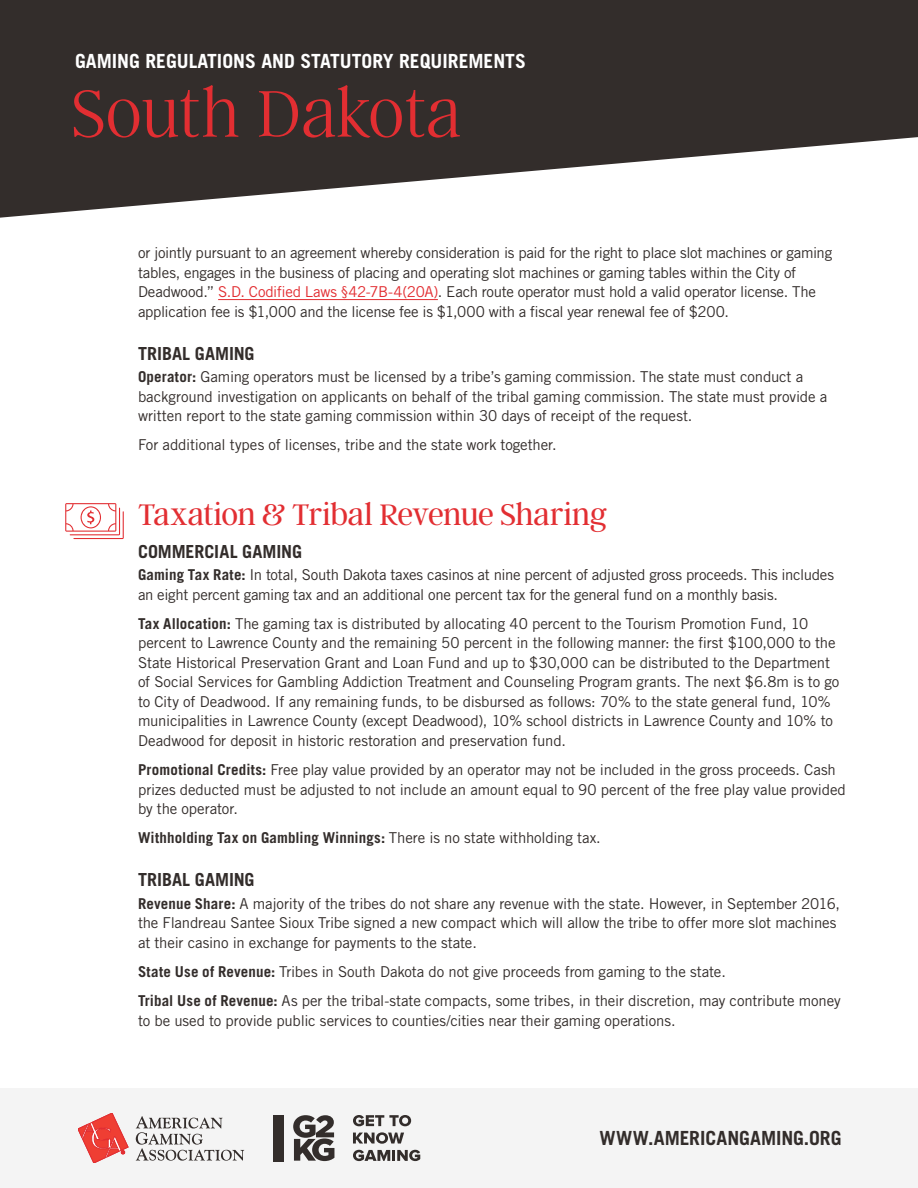
<style>
.page{position:relative;width:918px;height:1188px;background:#fff}
.page>*{position:absolute;margin:0;border:0;box-sizing:border-box;transform-origin:0 0}
.t1{font:100 73.5px "Argent CF";color:#e22e32}
.t2{font:300 33px "Argent CF";letter-spacing:-.01em;color:#e22e32}
.t3{font:700 19.5px "Trade Gothic LT Std";color:#fff}
.t4{font:700 19.5px "Trade Gothic LT Std";color:#332d2b}
.t5{font:700 18px "Trade Gothic LT Std";color:#332d2b}
.t6{font:15px/19.5px "Trade Gothic LT Std";letter-spacing:-.01em;color:#332d2b}
.t7{font:700 15px "Trade Gothic LT Std";letter-spacing:.005em;color:#332d2b}
.s1{color:#e22e32}
.s2{font-weight:700}
.s3{font-weight:400}
</style>
<div class="page">
<svg style="left:0;top:0;width:918px;height:218px;fill:#332d2b"></svg>
<div style="left:0;top:1088px;width:918px;height:100px;background:#f4f4f4"></div>
<svg style="left:78px;top:1113px;width:50px;height:50px"></svg>
<svg style="left:136px;top:1116px;width:108px;height:45px"></svg>
<svg style="left:293px;top:1115px;width:41px;height:46px"></svg>
<div style="left:273px;top:1115px;width:10px;height:46px;background:#332d2b"></div>
<svg style="left:353px;top:1132px;width:51px;height:12px"></svg>
<svg style="left:353px;top:1150px;width:67px;height:11px"></svg>
<svg style="left:353px;top:1115px;width:58px;height:11px"></svg>
<hr style="left:218px;top:299px;width:220px;height:1px;background:#e22e32">
<svg style="left:65px;top:503px;width:59px;height:36px"></svg>
<h3 class="t3" style="left:75px;top:50px;width:452px">GAMING REGULATIONS AND STATUTORY REQUIREMENTS</h3>
<h1 class="t1" style="left:72px;top:76px;width:391px">South Dakota</h1>
<p class="t6" style="left:138px;top:243px;width:696px">or jointly pursuant to an agreement whereby consideration is paid for the right to place slot machines or gaming tables, engages in the business of placing and operating slot machines or gaming tables within the City of Deadwood.” <span class="s1">S.D. Codified Laws §42-7B-4(20A)</span>. Each route operator must hold a valid operator license. The application fee is $1,000 and the license fee is $1,000 with a fiscal year renewal fee of $200.</p>
<p class="t5" style="left:138px;top:342px;width:118px">TRIBAL GAMING</p>
<p class="t6" style="left:138px;top:367px;width:691px"><span class="s2">Operator:</span> Gaming operators must be licensed by a tribe’s gaming commission. The state must conduct a background investigation on applicants on behalf of the tribal gaming commission. The state must provide a written report to the state gaming commission within 30 days of receipt of the request.</p>
<p class="t6" style="left:138px;top:435px;width:420px">For additional types of licenses, tribe and the state work together.</p>
<h2 class="t2" style="left:138px;top:497px;width:471px">Taxation &amp; Tribal Revenue Sharing</h2>
<p class="t5" style="left:138px;top:540px;width:166px">COMMERCIAL GAMING</p>
<p class="t6" style="left:138px;top:565px;width:698px"><span class="s2">Gaming Tax Rate:</span> In total, South Dakota taxes casinos at nine percent of adjusted gross proceeds. This includes an eight percent gaming tax and an additional one percent tax for the general fund on a monthly basis.</p>
<p class="t6" style="left:138px;top:614px;width:703px"><span class="s2">Tax Allocation:</span> The gaming tax is distributed by allocating 40 percent to the Tourism Promotion Fund, 10 percent to Lawrence County and the remaining 50 percent in the following manner: the first $100,000 to the State Historical Preservation Grant and Loan Fund and up to $30,000 can be distributed to the Department of Social Services for Gambling Addiction Treatment and Counseling Program grants. The next $6.8m is to go to City of Deadwood. If any remaining funds, to be disbursed as follows: 70% to the state general fund, 10% municipalities in Lawrence County (except Deadwood), 10% school districts in Lawrence County and 10% to Deadwood for deposit in historic restoration and preservation fund.</p>
<p class="t6" style="left:138px;top:760px;width:709px"><span class="s2">Promotional Credits:</span> Free play value provided by an operator may not be included in the gross proceeds. Cash prizes deducted must be adjusted to not include an amount equal to 90 percent of the free play value provided by the operator.</p>
<p class="t7" style="left:138px;top:829px;width:464px">Withholding Tax on Gambling Winnings: <span class="s3">There is no state withholding tax.</span></p>
<p class="t5" style="left:138px;top:869px;width:118px">TRIBAL GAMING</p>
<p class="t6" style="left:138px;top:893px;width:704px"><span class="s2">Revenue Share:</span> A majority of the tribes do not share any revenue with the state. However, in September 2016, the Flandreau Santee Sioux Tribe signed a new compact which will allow the tribe to offer more slot machines at their casino in exchange for payments to the state.</p>
<p class="t6" style="left:138px;top:957px;width:704px;line-height:29.2px"><span class="s2">State Use of Revenue:</span> Tribes in South Dakota do not give proceeds from gaming to the state.<br><span class="s2">Tribal Use of Revenue:</span> As per the tribal-state compacts, some tribes, in their discretion, may contribute money</p>
<p class="t6" style="left:138px;top:1010px;width:539px">to be used to provide public services to counties/cities near their gaming operations.</p>
<h3 class="t4" style="left:599px;top:1126px;width:244px">WWW.AMERICANGAMING.ORG</h3>
</div>
